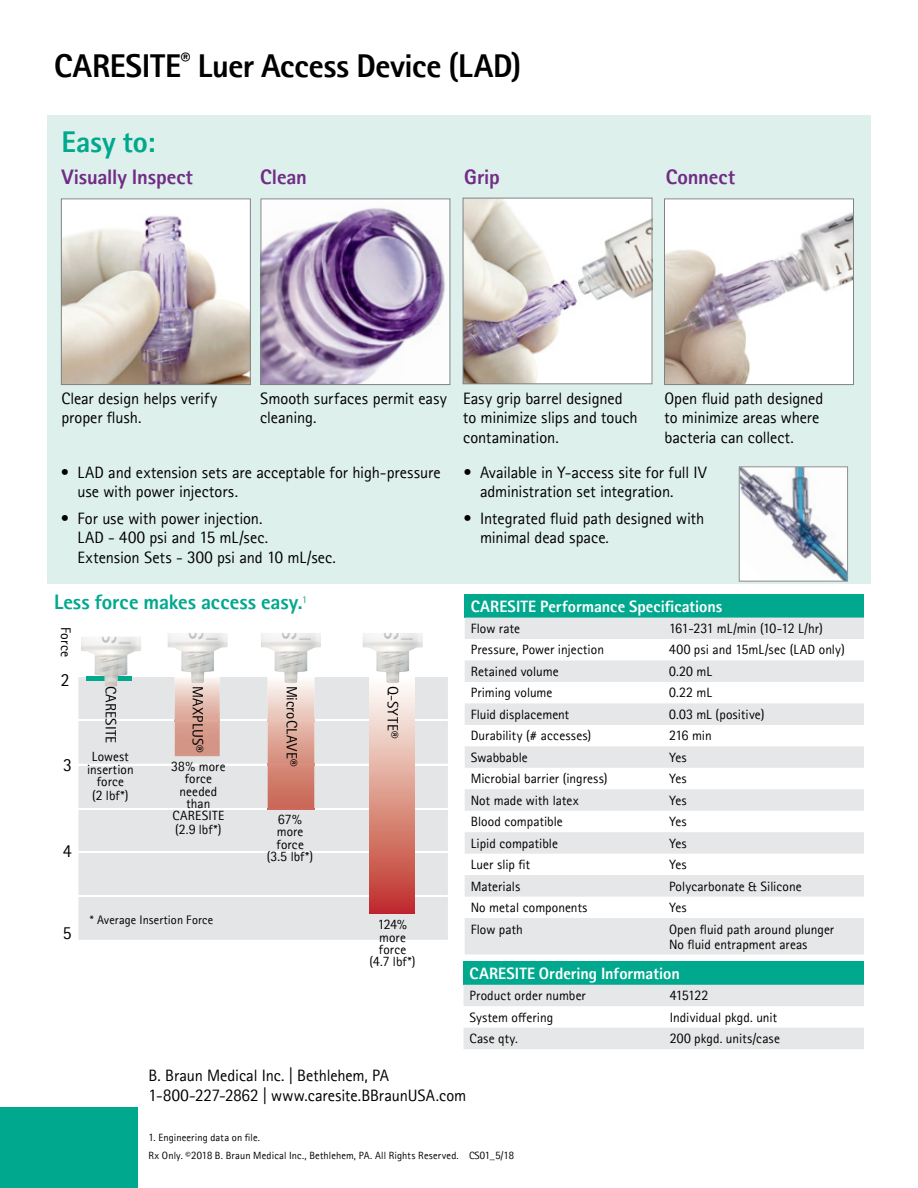
<style>
.page{position:relative;width:918px;height:1188px;background:#fff}
.page>*{position:absolute;margin:0;border:0;box-sizing:border-box;transform-origin:0 0}
.t1{font:700 33px "Rotis II Sans Pro";letter-spacing:-.015em;color:#000}
.t2{font:700 30px "Rotis II Sans Pro";letter-spacing:-.005em;color:#00a88e}
.t3{font:700 21px "Rotis II Sans Pro";letter-spacing:-.01em;color:#712c86}
.t4{font:700 21px "Rotis II Sans Pro";letter-spacing:-.005em;color:#00a88e}
.t5{font:16.95px "Rotis II Sans Pro";color:#000}
.t6{font:16.5px/19.5px "Rotis II Sans Pro";letter-spacing:-.005em;color:#000}
.t7{font:700 16.5px "Rotis II Sans Pro";color:#fff}
.t8{font:15px "Rotis II Sans Pro";letter-spacing:.01em;color:#000}
.t9{font:13.95px "Rotis II Sans Pro";letter-spacing:.01em;color:#000}
.t10{font:13.5px/15px "Rotis II Sans Pro";letter-spacing:.005em;color:#000}
.t11{font:13.5px "Rotis II Sans Pro";letter-spacing:-.015em;color:#000}
.t12{font:13.35px/12.5px "Rotis II Sans Pro";letter-spacing:.005em;color:#000;text-align:center}
.t13{font:12.45px "Rotis II Sans Pro";letter-spacing:.01em;color:#000}
.t14{font:10.5px "Rotis II Sans Pro";letter-spacing:.015em;color:#000}
</style>
<div class="page">
<div style="left:47px;top:116px;width:824px;height:468px;background:#def0ec"></div>
<div style="left:465px;top:594px;width:399px;height:24px;background:#00a88e"></div>
<svg style="left:465px;top:618px;width:399px;height:337px;fill:#e6e7e8"></svg>
<div style="left:464px;top:961px;width:400px;height:24px;background:#00a88e"></div>
<svg style="left:464px;top:985px;width:400px;height:64px"></svg>
<img style="left:465px;top:200px;width:185px;height:182px">
<div style="left:463px;top:198px;width:189px;height:186px;border:1px solid #808285"></div>
<img style="left:263px;top:200px;width:185px;height:183px">
<div style="left:261px;top:198px;width:189px;height:187px;border:1px solid #808285"></div>
<img style="left:63px;top:200px;width:186px;height:183px">
<div style="left:61px;top:198px;width:190px;height:187px;border:1px solid #808285"></div>
<img style="left:666px;top:200px;width:186px;height:183px">
<div style="left:664px;top:198px;width:190px;height:187px;border:1px solid #808285"></div>
<div style="left:78px;top:677px;width:370px;height:263px;background:#e4e5e6"></div>
<hr style="left:78px;top:719px;width:370px;height:2px;background:#fff">
<hr style="left:78px;top:764px;width:370px;height:1px;background:#fff">
<hr style="left:78px;top:808px;width:370px;height:2px;background:#fff">
<hr style="left:78px;top:851px;width:370px;height:2px;background:#fff">
<hr style="left:78px;top:896px;width:370px;height:1px;background:#fff">
<img style="left:175px;top:683px;width:45px;height:73px">
<img style="left:175px;top:719px;width:45px;height:2px">
<img style="left:268px;top:683px;width:46px;height:127px">
<img style="left:268px;top:719px;width:46px;height:2px">
<img style="left:268px;top:764px;width:46px;height:1px">
<div style="left:369px;top:676px;width:45px;height:238px;background:linear-gradient(to bottom,#fffffb,#be3126)"></div>
<img style="left:167px;top:633px;width:61px;height:50px">
<img style="left:261px;top:633px;width:60px;height:50px">
<img style="left:362px;top:633px;width:61px;height:50px">
<img style="left:81px;top:637px;width:60px;height:50px">
<div style="left:0;top:1107px;width:137px;height:81px;background:#00a88e"></div>
<img style="left:741px;top:468px;width:105px;height:112px">
<div style="left:739px;top:466px;width:109px;height:116px;border:1px solid #939598"></div>
<h1 class="t1" style="left:54px;top:47px;width:469px">CARESITE<sup>®</sup> Luer Access Device (LAD)</h1>
<h2 class="t2" style="left:61px;top:124px;width:96px">Easy to:</h2>
<p class="t3" style="left:61px;top:165px;width:133px">Visually Inspect</p>
<p class="t3" style="left:260px;top:165px;width:48px">Clean</p>
<p class="t3" style="left:464px;top:165px;width:37px">Grip</p>
<p class="t3" style="left:666px;top:165px;width:71px">Connect</p>
<p class="t6" style="left:61px;top:388px;width:158px">Clear design helps verify proper flush.</p>
<p class="t6" style="left:260px;top:388px;width:188px">Smooth surfaces permit easy cleaning.</p>
<p class="t6" style="left:463px;top:388px;width:176px">Easy grip barrel designed to minimize slips and touch contamination.</p>
<p class="t6" style="left:664px;top:388px;width:160px">Open fluid path designed to minimize areas where bacteria can collect.</p>
<p class="t6" style="left:480px;top:463px;width:229px;text-indent:-16px">• Available in Y-access site for full IV administration set integration.</p>
<p class="t6" style="left:480px;top:508px;width:226px;text-indent:-16px">• Integrated fluid path designed with minimal dead space.</p>
<p class="t6" style="left:77px;top:463px;width:365px;text-indent:-16px">• LAD and extension sets are acceptable for high-pressure use with power injectors.</p>
<p class="t6" style="left:77px;top:508px;width:260px;text-indent:-16px">• For use with power injection.<br>LAD - 400 psi and 15 mL/sec.<br>Extension Sets - 300 psi and 10 mL/sec.</p>
<p class="t4" style="left:54px;top:590px;width:255px">Less force makes access easy.<sup>1</sup></p>
<p class="t9" style="left:74px;top:627px;width:32px;rotate:90deg">Force</p>
<p class="t5" style="left:61px;top:670px;width:10px">2</p>
<p class="t5" style="left:63px;top:756px;width:10px">3</p>
<p class="t5" style="left:63px;top:842px;width:10px">4</p>
<p class="t8" style="left:119px;top:686px;width:59px;rotate:90deg">CARESITE</p>
<p class="t8" style="left:206px;top:686px;width:69px;rotate:90deg">MAXPLUS®</p>
<p class="t8" style="left:300px;top:686px;width:83px;rotate:90deg">MicroCLAVE®</p>
<p class="t8" style="left:401px;top:686px;width:54px;rotate:90deg">Q-SYTE®</p>
<p class="t12" style="left:87px;top:751px;width:48px">Lowest insertion force</p>
<p class="t12" style="left:92px;top:789px;width:38px">(2 lbf*)</p>
<p class="t12" style="left:171px;top:760px;width:56px">38% more force needed than<br>CARESITE</p>
<p class="t12" style="left:175px;top:824px;width:48px">(2.9 lbf*)</p>
<p class="t12" style="left:267px;top:813px;width:48px">67% more force (3.5 lbf*)</p>
<p class="t5" style="left:63px;top:924px;width:10px">5</p>
<p class="t13" style="left:90px;top:913px;width:125px">* Average Insertion Force</p>
<p class="t12" style="left:370px;top:918px;width:47px">124% more force (4.7 lbf*)</p>
<p class="t7" style="left:471px;top:597px;width:253px">CARESITE Performance Specifications</p>
<p class="t10" style="left:471px;top:621px;width:51px">Flow rate</p>
<p class="t11" style="left:669px;top:621px;width:155px">161-231 mL/min (10-12 L/hr)</p>
<p class="t10" style="left:471px;top:642px;width:135px">Pressure, Power injection</p>
<p class="t10" style="left:669px;top:642px;width:177px">400 psi and 15mL/sec (LAD only)</p>
<p class="t10" style="left:471px;top:664px;width:89px">Retained volume</p>
<p class="t10" style="left:669px;top:664px;width:45px">0.20 mL</p>
<p class="t10" style="left:471px;top:685px;width:83px">Priming volume</p>
<p class="t10" style="left:669px;top:685px;width:45px">0.22 mL</p>
<p class="t10" style="left:471px;top:707px;width:100px">Fluid displacement</p>
<p class="t10" style="left:669px;top:707px;width:97px">0.03 mL (positive)</p>
<p class="t10" style="left:471px;top:728px;width:122px">Durability (# accesses)</p>
<p class="t10" style="left:669px;top:728px;width:44px">216 min</p>
<p class="t10" style="left:471px;top:750px;width:58px">Swabbable</p>
<p class="t10" style="left:669px;top:750px;width:19px">Yes</p>
<p class="t10" style="left:471px;top:771px;width:139px">Microbial barrier (ingress)</p>
<p class="t10" style="left:669px;top:771px;width:19px">Yes</p>
<p class="t10" style="left:471px;top:793px;width:110px">Not made with latex</p>
<p class="t10" style="left:669px;top:793px;width:19px">Yes</p>
<p class="t10" style="left:471px;top:814px;width:94px">Blood compatible</p>
<p class="t10" style="left:669px;top:814px;width:19px">Yes</p>
<p class="t10" style="left:471px;top:836px;width:89px">Lipid compatible</p>
<p class="t10" style="left:669px;top:836px;width:19px">Yes</p>
<p class="t10" style="left:471px;top:857px;width:61px">Luer slip fit</p>
<p class="t10" style="left:669px;top:857px;width:19px">Yes</p>
<p class="t10" style="left:471px;top:879px;width:51px">Materials</p>
<p class="t10" style="left:669px;top:879px;width:134px">Polycarbonate &amp; Silicone</p>
<p class="t10" style="left:471px;top:900px;width:119px">No metal components</p>
<p class="t10" style="left:669px;top:900px;width:19px">Yes</p>
<p class="t10" style="left:471px;top:922px;width:54px">Flow path</p>
<p class="t10" style="left:669px;top:922px;width:167px">Open fluid path around plunger<br>No fluid entrapment areas</p>
<p class="t7" style="left:470px;top:964px;width:212px">CARESITE Ordering Information</p>
<p class="t10" style="left:470px;top:988px;width:118px">Product order number</p>
<p class="t10" style="left:670px;top:988px;width:40px">415122</p>
<p class="t10" style="left:470px;top:1010px;width:85px">System offering</p>
<p class="t10" style="left:670px;top:1010px;width:109px">Individual pkgd. unit</p>
<p class="t10" style="left:470px;top:1031px;width:50px">Case qty.</p>
<p class="t10" style="left:670px;top:1031px;width:112px">200 pkgd. units/case</p>
<p class="t6" style="left:148px;top:1066px;width:319px">B. Braun Medical Inc. | Bethlehem, PA<br>1-800-227-2862 | www.caresite.BBraunUSA.com</p>
<p class="t14" style="left:148px;top:1132px;width:113px">1. Engineering data on file.</p>
<p class="t14" style="left:148px;top:1149px;width:367px">Rx Only. ©2018 B. Braun Medical Inc., Bethlehem, PA. All Rights Reserved. CS01_5/18</p>
</div>
